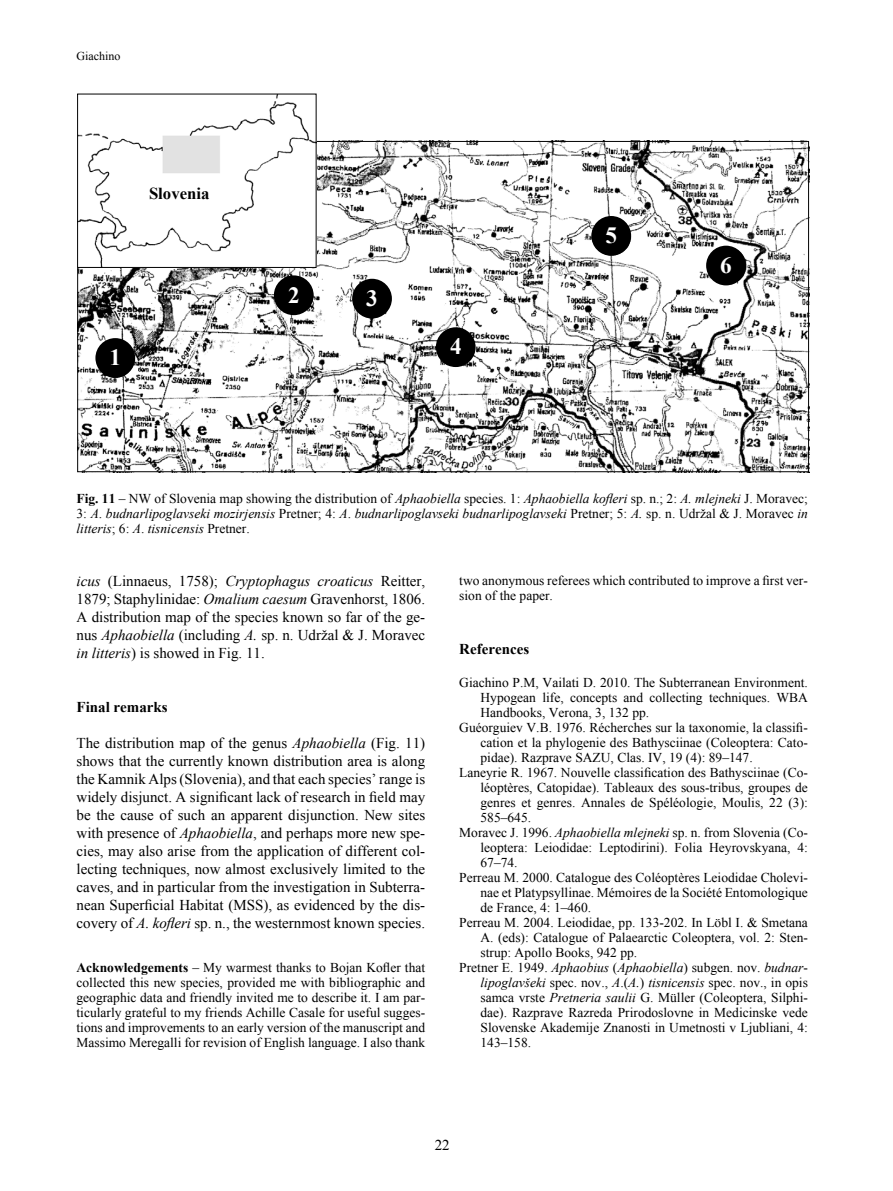
<style>
.page{position:relative;width:893px;height:1191px;background:#fff}
.page>*{position:absolute;margin:0;border:0;box-sizing:border-box;transform-origin:0 0}
.t1{font:700 23.25px "Times New Roman";color:#fff}
.t2{font:700 16.8px "Times New Roman";color:#000}
.t3{font:15px/18px "Times New Roman";color:#000;text-align:justify}
.t4{font:700 15px "Times New Roman";color:#000}
.t5{font:13.5px/15px "Times New Roman";color:#000;text-align:justify}
.t6{font:italic 13.5px/15px "Times New Roman";color:#000;text-align:justify}
.t7{font:12px "Times New Roman";color:#000}
.s1{font-weight:700;font-style:normal}
.s2{font-style:normal}
.s3{font-style:italic}
.s4{font-weight:700}
</style>
<div class="page">
<img style="left:79px;top:143px;width:728px;height:327px">
<img style="left:79px;top:96px;width:236px;height:170px">
<div style="left:77px;top:94px;width:240px;height:174px;border:1px solid #000"></div>
<div style="left:95px;top:338px;width:40px;height:40px;background:#000;border-radius:50%"></div>
<div style="left:274px;top:275px;width:40px;height:40px;background:#000;border-radius:50%"></div>
<div style="left:352px;top:279px;width:40px;height:39px;background:#000;border-radius:50%"></div>
<div style="left:436px;top:327px;width:40px;height:40px;background:#000;border-radius:50%"></div>
<div style="left:591px;top:216px;width:40px;height:40px;background:#000;border-radius:50%"></div>
<div style="left:706px;top:246px;width:40px;height:39px;background:#000;border-radius:50%"></div>
<p class="t7" style="left:77px;top:47px;width:45px">Giachino</p>
<p class="t2" style="left:149px;top:182px;width:62px">Slovenia</p>
<h1 class="t1" style="left:110px;top:341px;width:13px">1</h1>
<h1 class="t1" style="left:288px;top:279px;width:13px">2</h1>
<h1 class="t1" style="left:366px;top:282px;width:13px">3</h1>
<h1 class="t1" style="left:450px;top:330px;width:13px">4</h1>
<h1 class="t1" style="left:605px;top:219px;width:13px">5</h1>
<h1 class="t1" style="left:720px;top:249px;width:13px">6</h1>
<p class="t6" style="left:77px;top:490px;width:733px"><span class="s1">Fig. 11</span> <span class="s2">– NW of Slovenia map showing the distribution of</span> Aphaobiella <span class="s2">species. 1:</span> Aphaobiella kofleri <span class="s2">sp. n.; 2:</span> A. mlejneki <span class="s2">J. Moravec; 3:</span> A<span class="s2">.</span> budnarlipoglavseki mozirjensis <span class="s2">Pretner; 4:</span> A<span class="s2">.</span> budnarlipoglavseki budnarlipoglavseki <span class="s2">Pretner; 5:</span> A. <span class="s2">sp. n. Udržal &amp; J. Moravec</span> in litteris<span class="s2">; 6:</span> A<span class="s2">.</span> tisnicensis <span class="s2">Pretner.</span></p>
<p class="t3" style="left:77px;top:572px;width:350px"><span class="s3">icus</span> (Linnaeus, 1758); <span class="s3">Cryptophagus croaticus</span> Reitter, 1879; Staphylinidae: <span class="s3">Omalium caesum</span> Gravenhorst, 1806.<br>A distribution map of the species known so far of the ge&shy;nus <span class="s3">Aphaobiella</span> (including <span class="s3">A.</span> sp. n. Udržal &amp; J. Moravec <span class="s3">in litteris</span>) is showed in Fig. 11.</p>
<p class="t4" style="left:77px;top:696px;width:93px">Final remarks</p>
<p class="t3" style="left:77px;top:734px;width:350px">The distribution map of the genus <span class="s3">Aphaobiella</span> (Fig. 11) shows that the currently known distribution area is along the Kamnik Alps (Slovenia), and that each species’ range is widely disjunct. A significant lack of research in field may be the cause of such an apparent disjunction. New sites with presence of <span class="s3">Aphaobiella</span>, and perhaps more new spe&shy;cies, may also arise from the application of different col&shy;lecting techniques, now almost exclusively limited to the caves, and in particular from the investigation in Subterra&shy;nean Superficial Habitat (MSS), as evidenced by the dis&shy;covery of <span class="s3">A. kofleri</span> sp. n., the westernmost known species.</p>
<p class="t5" style="left:77px;top:960px;width:350px"><span class="s4">Acknowledgements</span> – My warmest thanks to Bojan Kofler that collected this new species, provided me with bibliographic and geographic data and friendly invited me to describe it. I am par&shy;ticularly grateful to my friends Achille Casale for useful sugges&shy;tions and improvements to an early version of the manuscript and Massimo Meregalli for revision of English language. I also thank</p>
<p class="t5" style="left:459px;top:572px;width:350px">two anonymous referees which contributed to improve a first ver&shy;sion of the paper.</p>
<p class="t4" style="left:459px;top:638px;width:71px">References</p>
<p class="t5" style="left:459px;top:674px;width:350px">Giachino P.M, Vailati D. 2010. The Subterranean Environment.</p>
<p class="t5" style="left:480px;top:689px;width:329px">Hypogean life, concepts and collecting techniques. WBA</p>
<p class="t5" style="left:480px;top:704px;width:170px">Handbooks, Verona, 3, 132 pp.</p>
<p class="t5" style="left:459px;top:719px;width:350px">Guéorguiev V.B. 1976. Récherches sur la taxonomie, la classifi-</p>
<p class="t5" style="left:480px;top:734px;width:328px">cation et la phylogenie des Bathysciinae (Coleoptera: Cato-</p>
<p class="t5" style="left:480px;top:749px;width:274px">pidae). Razprave SAZU, Clas. IV, 19 (4): 89–147.</p>
<p class="t5" style="left:459px;top:764px;width:349px">Laneyrie R. 1967. Nouvelle classification des Bathysciinae (Co-</p>
<p class="t5" style="left:480px;top:779px;width:329px">léoptères, Catopidae). Tableaux des sous-tribus, groupes de</p>
<p class="t5" style="left:480px;top:794px;width:329px">genres et genres. Annales de Spéléologie, Moulis, 22 (3):</p>
<p class="t5" style="left:480px;top:809px;width:52px">585–645.</p>
<p class="t5" style="left:459px;top:824px;width:349px">Moravec J. 1996. <span class="s3">Aphaobiella mlejneki</span> sp. n. from Slovenia (Co-</p>
<p class="t5" style="left:480px;top:839px;width:329px">leoptera: Leiodidae: Leptodirini). Folia Heyrovskyana, 4:</p>
<p class="t5" style="left:480px;top:854px;width:39px">67–74.</p>
<p class="t5" style="left:459px;top:869px;width:350px">Perreau M. 2000. Catalogue des Coléoptères Leiodidae Cholevi-</p>
<p class="t5" style="left:480px;top:884px;width:329px">nae et Platypsyllinae. Mémoires de la Société Entomologique</p>
<p class="t5" style="left:480px;top:899px;width:112px">de France, 4: 1–460.</p>
<p class="t5" style="left:459px;top:914px;width:350px">Perreau M. 2004. Leiodidae, pp. 133-202. In Löbl I. &amp; Smetana</p>
<p class="t5" style="left:480px;top:929px;width:329px">A. (eds): Catalogue of Palaearctic Coleoptera, vol. 2: Sten-</p>
<p class="t5" style="left:480px;top:944px;width:158px">strup: Apollo Books, 942 pp.</p>
<p class="t5" style="left:459px;top:959px;width:350px">Pretner E. 1949. <span class="s3">Aphaobius</span> (<span class="s3">Aphaobiella</span>) subgen. nov. <span class="s3">budnar</span>-</p>
<p class="t5" style="left:480px;top:974px;width:329px"><span class="s3">lipoglavšeki</span> spec. nov., <span class="s3">A</span>.(<span class="s3">A.</span>) <span class="s3">tisnicensis</span> spec. nov., in opis</p>
<p class="t5" style="left:480px;top:989px;width:329px">samca vrste <span class="s3">Pretneria saulii</span> G. Müller (Coleoptera, Silphi-</p>
<p class="t5" style="left:480px;top:1004px;width:329px">dae). Razprave Razreda Prirodoslovne in Medicinske vede</p>
<p class="t5" style="left:480px;top:1019px;width:329px">Slovenske Akademije Znanosti in Umetnosti v Ljubliani, 4:</p>
<p class="t5" style="left:480px;top:1034px;width:52px">143–158.</p>
<p class="t3" style="left:435px;top:1136px;width:16px">22</p>
</div>
